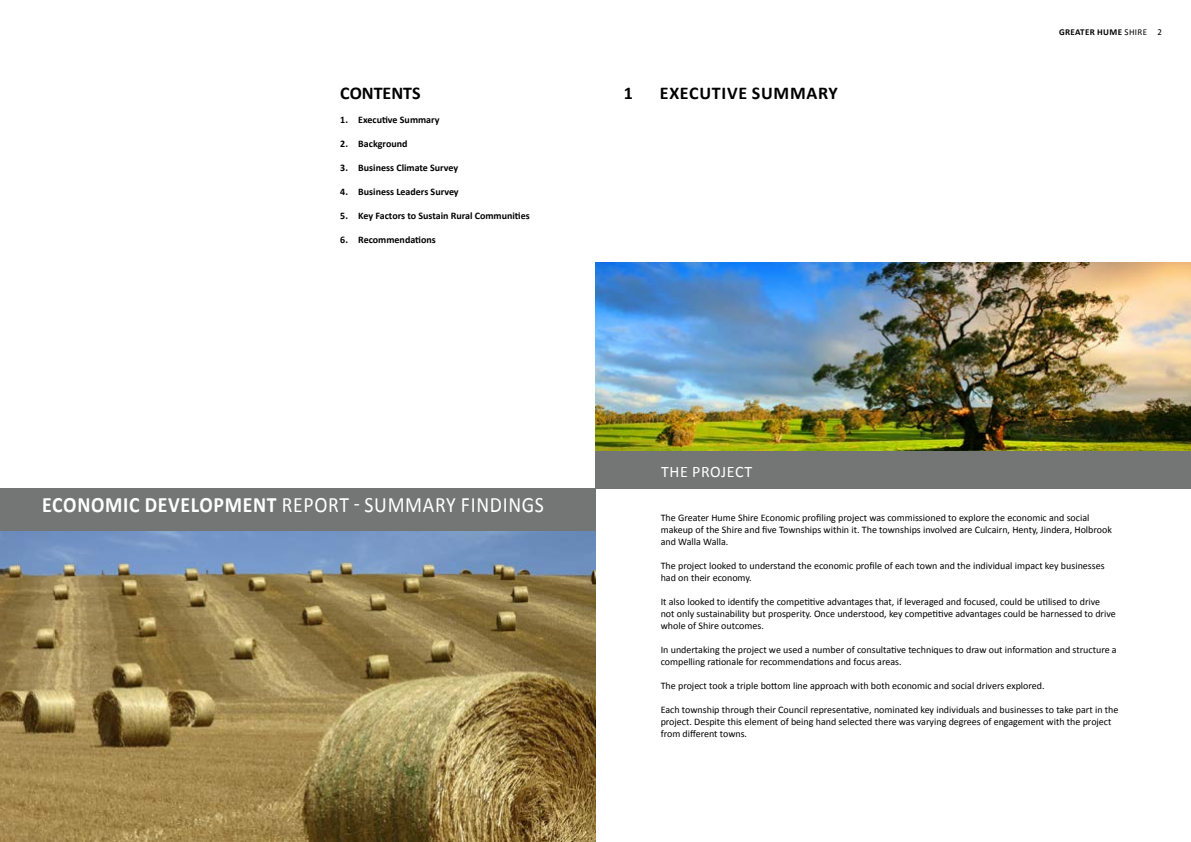
<style>
.page{position:relative;width:1191px;height:842px;background:#fff}
.page>*{position:absolute;margin:0;border:0;box-sizing:border-box;transform-origin:0 0}
.t1{font:22px "Calibri";letter-spacing:.035em;color:#fff;scale:.9 1}
.t2{font:700 18px "Calibri";letter-spacing:.04em;color:#000}
.t3{font:700 18px "Calibri";color:#000}
.t4{font:16px "Calibri";letter-spacing:.04em;color:#fff}
.t5{font:10px/12px "Calibri";color:#000}
.t6{font:700 10px "Calibri";color:#000}
.t7{font:700 9px "Calibri";letter-spacing:.04em;color:#000}
.s1{font-weight:400}
.s2{font-weight:700}
</style>
<div class="page">
<div style="left:0;top:488px;width:595px;height:43px;background:#747575"></div>
<img style="left:0;top:531px;width:595px;height:311px">
<div style="left:595px;top:451px;width:595px;height:38px;background:#747575"></div>
<img style="left:595px;top:263px;width:596px;height:188px">
<h2 class="t3" style="left:340px;top:81px;width:82px">CONTENTS</h2>
<p class="t6" style="left:340px;top:113px;width:101px">1. Executive Summary</p>
<p class="t6" style="left:340px;top:137px;width:69px">2. Background</p>
<p class="t6" style="left:340px;top:161px;width:119px">3. Business Climate Survey</p>
<p class="t6" style="left:340px;top:185px;width:120px">4. Business Leaders Survey</p>
<p class="t6" style="left:340px;top:209px;width:191px">5. Key Factors to Sustain Rural Communities</p>
<p class="t6" style="left:340px;top:233px;width:97px">6. Recommendations</p>
<h2 class="t2" style="left:624px;top:81px;width:11px">1</h2>
<h2 class="t2" style="left:660px;top:81px;width:180px">EXECUTIVE SUMMARY</h2>
<p class="t7" style="left:1059px;top:26px;width:105px">GREATER HUME <span class="s1">SHIRE 2</span></p>
<h1 class="t1" style="left:42px;top:490px;width:559px"><span class="s2">ECONOMIC DEVELOPMENT</span> REPORT - SUMMARY FINDINGS</h1>
<h3 class="t4" style="left:661px;top:461px;width:93px">THE PROJECT</h3>
<p class="t5" style="left:660px;top:512px;width:453px">The Greater Hume Shire Economic profiling project was commissioned to explore the economic and social makeup of the Shire and five Townships within it. The townships involved are Culcairn, Henty, Jindera, Holbrook and Walla Walla.</p>
<p class="t5" style="left:660px;top:560px;width:445px">The project looked to understand the economic profile of each town and the individual impact key businesses had on their economy.</p>
<p class="t5" style="left:660px;top:596px;width:456px">It also looked to identify the competitive advantages that, if leveraged and focused, could be utilised to drive not only sustainability but prosperity. Once understood, key competitive advantages could be harnessed to drive whole of Shire outcomes.</p>
<p class="t5" style="left:660px;top:644px;width:457px">In undertaking the project we used a number of consultative techniques to draw out information and structure a compelling rationale for recommendations and focus areas.</p>
<p class="t5" style="left:660px;top:680px;width:385px">The project took a triple bottom line approach with both economic and social drivers explored.</p>
<p class="t5" style="left:660px;top:704px;width:459px">Each township through their Council representative, nominated key individuals and businesses to take part in the project. Despite this element of being hand selected there was varying degrees of engagement with the project from different towns.</p>
</div>
